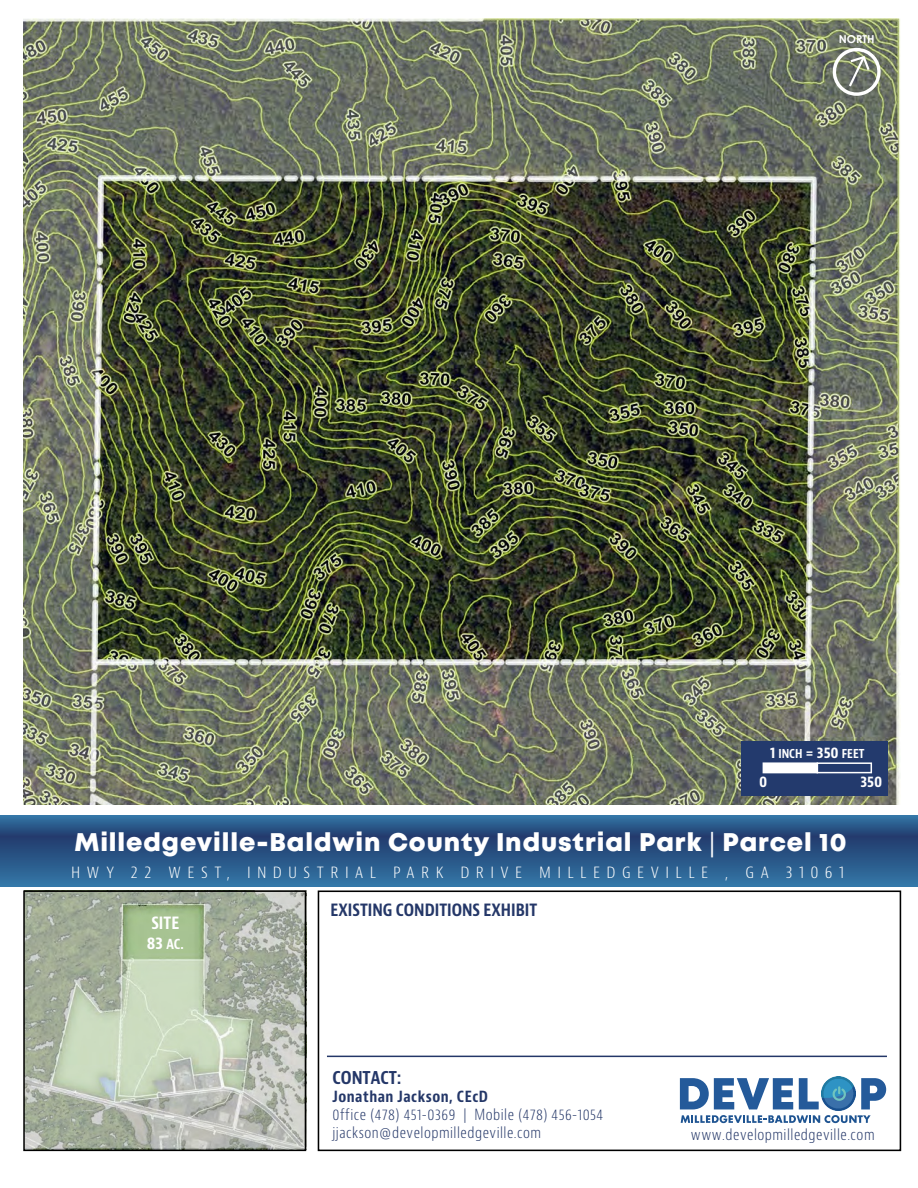
<style>
.page{position:relative;width:918px;height:1188px;background:#fff}
.page>*{position:absolute;margin:0;border:0;box-sizing:border-box;transform-origin:0 0}
.t1{font:28.5px "Volkhov";letter-spacing:.035em;color:#fff}
.t2{font:25.5px "Mont Heavy DEMO";letter-spacing:.035em;color:#fff}
.t3{font:700 condensed 17.25px "Bernino Sans";color:#243768}
.t4{font:300 condensed 16.5px "Bernino Sans";letter-spacing:.375em;color:#fff;scale:1.05 1}
.t5{font:700 condensed 16.5px "Bernino Sans";color:#243768}
.t6{font:700 condensed 16.5px "Bernino Sans";color:#fff}
.t7{font:300 condensed 15px/18px "Bernino Sans";letter-spacing:.035em;color:#243768}
.t8{font:700 condensed 15px "Bernino Sans";letter-spacing:.035em;color:#243768}
.t9{font:700 condensed 15px "Bernino Sans";color:#fff}
.t10{font:700 condensed 13.5px "Bernino Sans";color:#fff}
.t11{font:700 condensed 12px "Bernino Sans";color:#fff}
.t12{font:700 10.95px "Century Gothic";color:#fff}
.s1{font-size:15px}
.s2{font-weight:700}
.s3{font-family:"Volkhov";font-weight:700}
.s4{font-size:16.5px}
</style>
<div class="page">
<img style="left:24px;top:18px;width:876px;height:787px">
<div style="left:741px;top:741px;width:147px;height:54px;background:#233a6d"></div>
<div style="left:817px;top:762px;width:55px;height:11px;border:2px solid #fff"></div>
<div style="left:763px;top:763px;width:54px;height:10px;background:#fff"></div>
<div style="left:763px;top:762px;width:55px;height:11px;border:2px solid #fff"></div>
<svg style="left:829px;top:48px;width:55px;height:48px"></svg>
<svg style="left:26px;top:893px;width:277px;height:255px;background:#b3beaa"></svg>
<div style="left:318px;top:891px;width:583px;height:260px;border:2px solid #000"></div>
<div style="left:23px;top:890px;width:283px;height:261px;border:2px solid #000"></div>
<svg style="left:0;top:816px;width:918px;height:70px;background:#2a5889"></svg>
<hr style="left:327px;top:1056px;width:560px;height:1px;background:#243768">
<svg style="left:681px;top:1115px;width:190px;height:8px"></svg>
<img style="left:822px;top:1076px;width:34px;height:34px">
<svg style="left:680px;top:1078px;width:113px;height:31px"></svg>
<svg style="left:799px;top:1078px;width:20px;height:31px"></svg>
<svg style="left:861px;top:1078px;width:25px;height:31px"></svg>
<svg style="left:833px;top:1086px;width:13px;height:15px"></svg>
<p class="t12" style="left:839px;top:32px;width:37px">NORTH</p>
<p class="t11" style="left:770px;top:747px;width:96px"><span class="s1">1</span> INCH <span class="s1">= 350</span> FEET</p>
<p class="t9" style="left:759px;top:773px;width:10px">0</p>
<p class="t9" style="left:860px;top:773px;width:23px">350</p>
<h1 class="t1" style="left:45px;top:824px;width:833px">Milledgeville-Baldwin County Industrial Park <span class="s2">| Parcel 10</span></h1>
<h2 class="t2" style="left:75px;top:828px;width:774px">Milledgeville-Baldwin County Industrial Park <span class="s3">|</span> Parcel 10</h2>
<p class="t4" style="left:71px;top:862px;width:738px">HWY 22 WEST, INDUSTRIAL PARK DRIVE MILLEDGEVILLE , GA 31061</p>
<p class="t6" style="left:151px;top:913px;width:29px">SITE</p>
<p class="t10" style="left:147px;top:935px;width:38px"><span class="s4">83</span> AC.</p>
<p class="t5" style="left:331px;top:900px;width:208px">EXISTING CONDITIONS EXHIBIT</p>
<p class="t3" style="left:332px;top:1067px;width:71px">CONTACT:</p>
<p class="t8" style="left:332px;top:1088px;width:157px">Jonathan Jackson, CEcD</p>
<p class="t7" style="left:332px;top:1106px;width:272px">0ffice (478) 451-0369 | Mobile (478) 456-1054 jjackson@developmilledgeville.com</p>
<p class="t8" style="left:332px;top:1088px;width:84px">Matt Poyner</p>
<p class="t7" style="left:332px;top:1106px;width:216px">(478) 451-0369 mpoyner@developmilledgeville.com</p>
<p class="t7" style="left:692px;top:1123px;width:185px">www.developmilledgeville.com</p>
<p class="t7" style="left:691px;top:1126px;width:185px">www.developmilledgeville.com</p>
</div>
